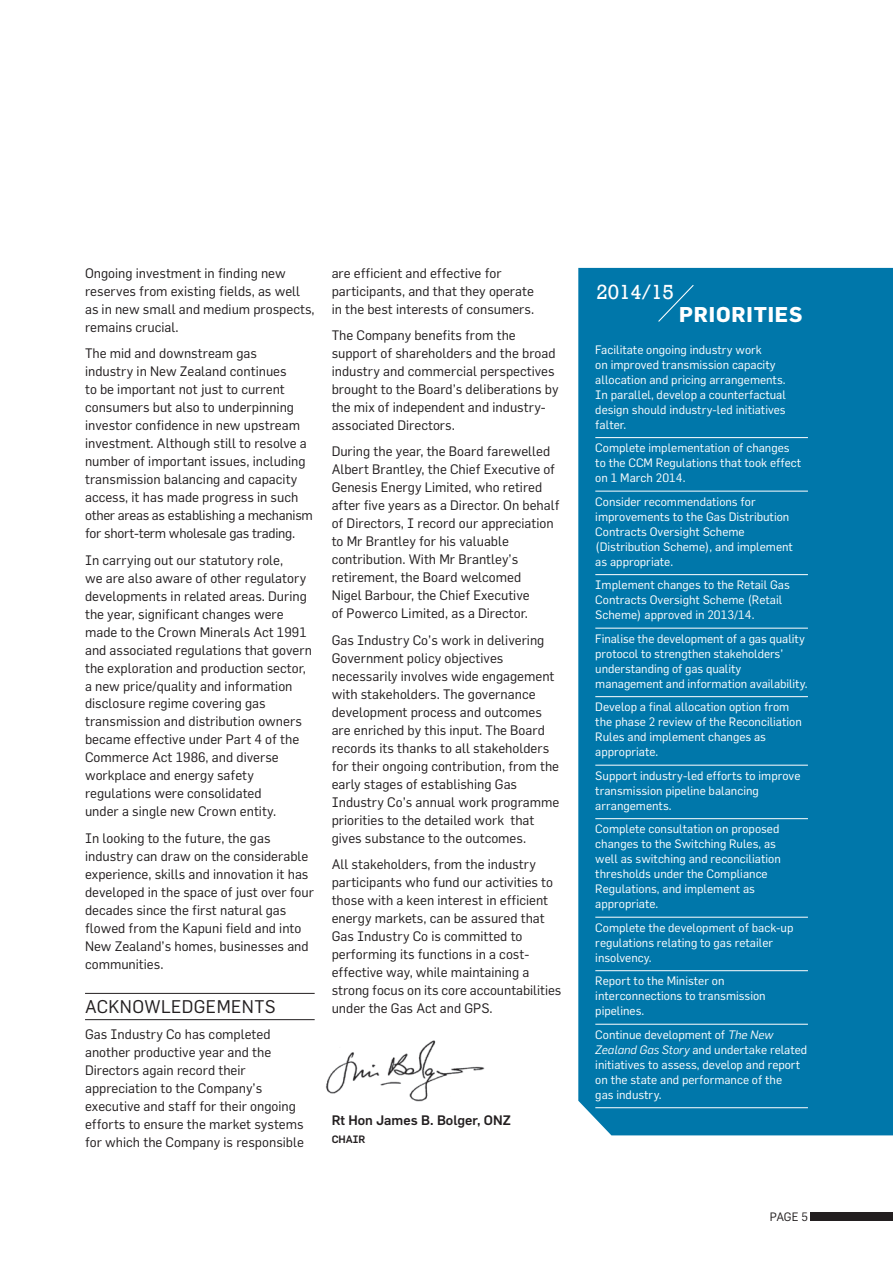
<style>
.page{position:relative;width:893px;height:1263px;background:#fff}
.page>*{position:absolute;margin:0;border:0;box-sizing:border-box;transform-origin:0 0}
.t1{font:700 21px "Flama";color:#fff}
.t2{font:21px "Rockwell";color:#fff}
.t3{font:18px "Flama";letter-spacing:.02em;color:#231f20}
.t4{font:13.5px/18px "Flama";color:#231f20}
.t5{font:500 13.5px "Flama";color:#231f20}
.t6{font:12px/15px "Flama";color:#fff}
.t7{font:11.85px "Flama";color:#231f20}
.t8{font:500 10.5px "Flama";color:#231f20}
.s1{font-style:italic}
</style>
<div class="page">
<div style="left:811px;top:1212px;width:82px;height:9px;background:#231f20"></div>
<img style="left:326px;top:1040px;width:159px;height:62px">
<hr style="left:85px;top:993px;width:230px;height:1px;background:#231f20">
<hr style="left:85px;top:1019px;width:230px;height:1px;background:#231f20">
<div style="left:578px;top:268px;width:315px;height:867px;background:#07a"></div>
<hr style="left:595px;top:437px;width:213px;height:1px;background:#fff">
<hr style="left:595px;top:491px;width:213px;height:1px;background:#fff">
<hr style="left:595px;top:574px;width:213px;height:1px;background:#fff">
<hr style="left:595px;top:628px;width:213px;height:1px;background:#fff">
<hr style="left:595px;top:696px;width:213px;height:1px;background:#fff">
<hr style="left:595px;top:765px;width:213px;height:1px;background:#fff">
<hr style="left:595px;top:818px;width:213px;height:1px;background:#fff">
<hr style="left:595px;top:917px;width:213px;height:1px;background:#fff">
<hr style="left:595px;top:970px;width:213px;height:1px;background:#fff">
<hr style="left:595px;top:1024px;width:213px;height:1px;background:#fff">
<hr style="left:595px;top:1107px;width:213px;height:1px;background:#fff">
<svg style="left:657px;top:284px;width:38px;height:39px"></svg>
<p class="t4" style="left:85px;top:263px;width:231px">Ongoing investment in finding new reserves from existing fields, as well as in new small and medium prospects, remains crucial.</p>
<p class="t4" style="left:85px;top:344px;width:229px">The mid and downstream gas<br>industry in New Zealand continues<br>to be important not just to current consumers but also to underpinning investor confidence in new upstream investment. Although still to resolve a number of important issues, including transmission balancing and capacity access, it has made progress in such other areas as establishing a mechanism for short-term wholesale gas trading.</p>
<p class="t4" style="left:85px;top:550px;width:228px">In carrying out our statutory role,<br>we are also aware of other regulatory developments in related areas. During the year, significant changes were made to the Crown M inerals Act 1991 and associated regulations that govern the exploration and production sector, a new price/quality and information disclosure regime covering gas transmission and distribution owners became effective under Part 4 of the Commerce Act 1986, and diverse workplace and energy safety regulations were consolidated<br>under a single new Crown entity.</p>
<p class="t4" style="left:85px;top:829px;width:231px">In looking to the future, the gas industry can draw on the considerable experience, skills and innovation it has developed in the space of just over four decades since the first natural gas flowed from the Kapuni field and into New Zealand’s homes, businesses and communities.</p>
<h2 class="t3" style="left:85px;top:995px;width:190px">Acknowledgements</h2>
<p class="t4" style="left:85px;top:1025px;width:220px">Gas Industry Co has completed another productive year and the Directors again record their appreciation to the Company’s executive and staff for their ongoing efforts to ensure the market systems for which the Company is responsible</p>
<p class="t4" style="left:332px;top:263px;width:204px">are efficient and effective for participants, and that they operate in the best interests of consumers.</p>
<p class="t4" style="left:332px;top:326px;width:228px">The Company benefits from the support of shareholders and the broad industry and commercial perspectives brought to the Board’s deliberations by the mix of independent and industry&shy;associated Directors.</p>
<p class="t4" style="left:332px;top:442px;width:229px">During the year, the Board farewelled Albert Brantley, the Chief Executive of Genesis Energy Limited, who retired after five years as a Director. On behalf of Directors, I record our appreciation to M r Brantley for his valuable contribution. With M r Brantley’s retirement, the Board welcomed<br>N igel Barbour, the Chief Executive<br>of Powerco Limited, as a Director.</p>
<p class="t4" style="left:332px;top:631px;width:229px">Gas Industry Co’s work in delivering Government policy objectives necessarily involves wide engagement with stakeholders. The governance development process and outcomes are enriched by this input. The Board records its thanks to all stakeholders for their ongoing contribution, from the early stages of establishing Gas Industry Co’s annual work programme priorities to the detailed work that gives substance to the outcomes.</p>
<p class="t4" style="left:332px;top:855px;width:231px">All stakeholders, from the industry participants who fund our activities to those with a keen interest in efficient energy markets, can be assured that Gas Industry Co is committed to performing its functions in a cost&shy;effective way, while maintaining a strong focus on its core accountabilities under the Gas Act and GPS.</p>
<p class="t5" style="left:332px;top:1112px;width:181px">Rt Hon James B. Bolger, ONZ</p>
<p class="t8" style="left:332px;top:1133px;width:15px">Chair</p>
<h1 class="t2" style="left:596px;top:280px;width:79px">2014/15</h1>
<h1 class="t1" style="left:679px;top:301px;width:28px">PRIORITIES</h1>
<p class="t6" style="left:595px;top:342px;width:192px">Facilitate ongoing industry work<br>on improved transmission capacity allocation and pricing arrangements.<br>In parallel, develop a counterfactual design should industry-led initiatives falter.</p>
<p class="t6" style="left:595px;top:440px;width:196px">Complete implementation of changes to the CCM</p>
<p class="t6" style="left:595px;top:455px;width:207px;text-indent:61px">Regulations that took effect on 1 March 2014.</p>
<p class="t6" style="left:595px;top:494px;width:199px">Consider recommendations for improvements to the Gas Distribution<br>Contracts Oversight Scheme (Distribution Scheme), and implement as appropriate.</p>
<p class="t6" style="left:595px;top:577px;width:196px">Implement changes to the Retail Gas<br>Contracts Oversight Scheme (Retail<br>Scheme) approved in 2013/14.</p>
<p class="t6" style="left:595px;top:631px;width:214px">Finalise the development of a gas quality protocol to strengthen stakeholders’ understanding of gas quality management and information availability.</p>
<p class="t6" style="left:595px;top:699px;width:208px">Develop a final allocation option from the phase 2 review of the Reconciliation<br>Rules and implement changes as appropriate.</p>
<p class="t6" style="left:595px;top:768px;width:207px">Support industry-led efforts to improve transmission pipeline balancing arrangements.</p>
<p class="t6" style="left:595px;top:821px;width:187px">Complete consultation on proposed changes to the Switching Rules, as well as switching and reconciliation thresholds under the Compliance<br>Regulations, and implement as appropriate.</p>
<p class="t6" style="left:595px;top:920px;width:200px">Complete the development of back-up regulations relating to gas retailer insolvency.</p>
<p class="t6" style="left:595px;top:973px;width:172px">Report to the M inister on interconnections to transmission pipelines.</p>
<p class="t6" style="left:595px;top:1027px;width:214px">Continue development of <span class="s1">The New<br>Zealand Gas Story</span> and undertake related initiatives to assess, develop and report on the state and performance of the<br>gas industry.</p>
<p class="t7" style="left:770px;top:1209px;width:40px">PAGE 5</p>
</div>
